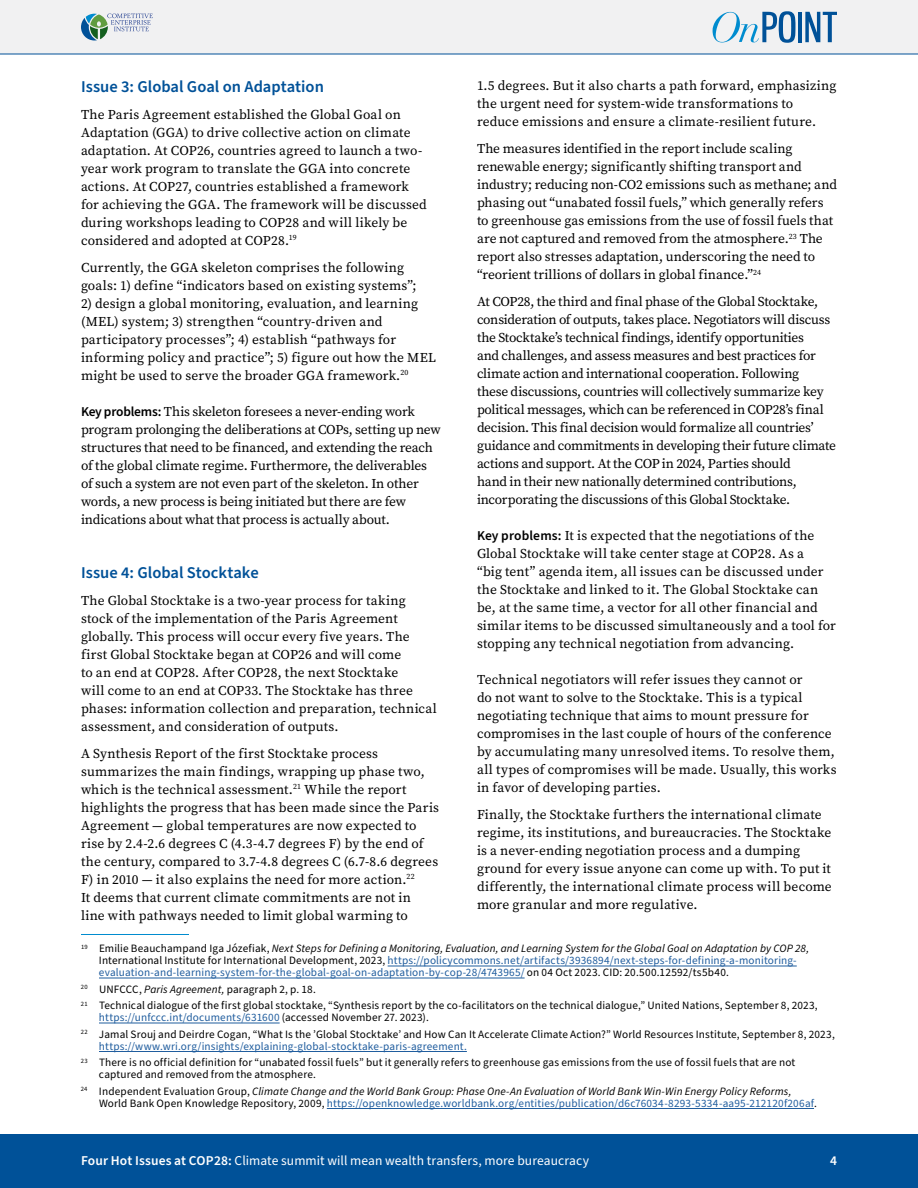
<style>
.page{position:relative;width:918px;height:1188px;background:#fff}
.page>*{position:absolute;margin:0;border:0;box-sizing:border-box;transform-origin:0 0}
.t1{font:600 16.5px "Source Sans Pro";color:#005198}
.P_Semi_to_colon{font:13.5px/18px "Source Serif Pro";letter-spacing:.005em;color:#000}
.P_Semi_to_colon-2{font:13.5px/18px "Source Serif Pro";letter-spacing:-.02em;color:#000}
.P_Semi_to_colon-3{font:13.5px/18px "Source Serif Pro";letter-spacing:-.015em;color:#000}
.t2{font:13.5px "Source Sans Pro";letter-spacing:.005em;color:#fff}
.t3{font:600 13.5px "Source Sans Pro";color:#fff}
.Footnote_Text{font:11.25px/12px "Source Sans Pro";letter-spacing:.015em;color:#000}
.Footnote_Text-2{font:11.25px/12px "Source Sans Pro";letter-spacing:.015em;color:#205d9e}
.Footnote_Text-3{font:italic 11.25px/12px "Source Sans Pro";letter-spacing:.01em;color:#000}
.s1{font-family:"Source Sans Pro";font-weight:600}
.s2{color:#000}
.s3{font-style:italic;color:#000}
.s4{font-style:italic}
.s5{color:#205d9e}
.s6{font-style:normal}
.s7{font-style:normal;color:#205d9e}
.s8{font-weight:600}
</style>
<div class="page">
<hr style="left:81px;top:934px;width:108px;height:1px;background:#008ccf">
<hr style="left:388px;top:966px;width:409px;height:1px;background:#205d9e">
<hr style="left:99px;top:978px;width:426px;height:1px;background:#205d9e">
<hr style="left:99px;top:1023px;width:181px;height:1px;background:#205d9e">
<hr style="left:99px;top:1051px;width:368px;height:1px;background:#205d9e">
<hr style="left:327px;top:1108px;width:487px;height:1px;background:#205d9e">
<div style="left:0;top:0;width:918px;height:54px;background:#f1f1f2"></div>
<svg style="left:713px;top:11px;width:83px;height:32px"></svg>
<svg style="left:805px;top:12px;width:32px;height:30px"></svg>
<hr style="left:798px;top:12px;width:4px;height:30px;background:#005198">
<svg style="left:81px;top:14px;width:72px;height:26px"></svg>
<div style="left:0;top:1134px;width:918px;height:54px;background:#005198"></div>
<p class="P_Semi_to_colon" style="left:477px;top:77px;width:361px">1.5 degrees. But it also charts a path forward, emphasizing the urgent need for system-wide transformations to reduce emissions and ensure a climate-resilient future.</p>
<p class="P_Semi_to_colon" style="left:477px;top:140px;width:361px">The measures identified in the report include scaling renewable energy; significantly shifting transport and industry; reducing non-CO2 emissions such as methane; and phasing out “unabated fossil fuels,” which generally refers to greenhouse gas emissions from the use of fossil fuels that are not captured and removed from the atmosphere.<sup>23</sup> The report also stresses adaptation, underscoring the need to “reorient trillions of dollars in global finance.”<sup>24</sup></p>
<p class="P_Semi_to_colon-2" style="left:477px;top:293px;width:361px">At COP28, the third and final phase of the Global Stocktake, consideration of outputs, takes place. Negotiators will discuss the Stocktake’s technical findings, identify opportunities<br>and challenges, and assess measures and best practices for climate action and international cooperation. Following<br>these discussions, countries will collectively summarize key political messages, which can be referenced in COP28’s final decision. This final decision would formalize all countries’ guidance and commitments in developing their future climate actions and support. At the COP in 2024, Parties should<br>hand in their new nationally determined contributions, incorporating the discussions of this Global Stocktake.</p>
<p class="P_Semi_to_colon" style="left:477px;top:527px;width:360px"><span class="s1">Key problems:</span> It is expected that the negotiations of the Global Stocktake will take center stage at COP28. As a<br>“big tent” agenda item, all issues can be discussed under the Stocktake and linked to it. The Global Stocktake can be, at the same time, a vector for all other financial and similar items to be discussed simultaneously and a tool for stopping any technical negotiation from advancing.</p>
<p class="P_Semi_to_colon" style="left:477px;top:671px;width:361px">Technical negotiators will refer issues they cannot or<br>do not want to solve to the Stocktake. This is a typical negotiating technique that aims to mount pressure for compromises in the last couple of hours of the conference by accumulating many unresolved items. To resolve them, all types of compromises will be made. Usually, this works in favor of developing parties.</p>
<p class="P_Semi_to_colon" style="left:477px;top:806px;width:356px">Finally, the Stocktake furthers the international climate regime, its institutions, and bureaucracies. The Stocktake is a never-ending negotiation process and a dumping ground for every issue anyone can come up with. To put it differently, the international climate process will become more granular and more regulative.</p>
<h1 class="t1" style="left:81px;top:75px;width:244px">Issue 3: Global Goal on Adaptation</h1>
<p class="P_Semi_to_colon" style="left:81px;top:105px;width:347px">The Paris Agreement established the Global Goal on Adaptation (GGA) to drive collective action on climate adaptation. At COP26, countries agreed to launch a two&shy;year work program to translate the GGA into concrete actions. At COP27, countries established a framework for achieving the GGA. The framework will be discussed during workshops leading to COP28 and will likely be considered and adopted at COP28.<sup>19</sup></p>
<p class="P_Semi_to_colon" style="left:81px;top:258px;width:337px">Currently, the GGA skeleton comprises the following goals: 1) define “indicators based on existing systems”;</p>
<p class="P_Semi_to_colon" style="left:81px;top:294px;width:357px">2) design a global monitoring, evaluation, and learning (MEL) system; 3) strengthen “country-driven and participatory processes”; 4) establish “pathways for informing policy and practice”; 5) figure out how the MEL might be used to serve the broader GGA framework.<sup>20</sup></p>
<p class="P_Semi_to_colon-3" style="left:81px;top:402px;width:361px"><span class="s1">Key problems:</span> This skeleton foresees a never-ending work program prolonging the deliberations at COPs, setting up new structures that need to be financed, and extending the reach of the global climate regime. Furthermore, the deliverables of such a system are not even part of the skeleton. In other words, a new process is being initiated but there are few indications about what that process is actually about.</p>
<h1 class="t1" style="left:81px;top:561px;width:179px">Issue 4: Global Stocktake</h1>
<p class="P_Semi_to_colon" style="left:81px;top:591px;width:357px">The Global Stocktake is a two-year process for taking stock of the implementation of the Paris Agreement globally. This process will occur every five years. The first Global Stocktake began at COP26 and will come<br>to an end at COP28. After COP28, the next Stocktake<br>will come to an end at COP33. The Stocktake has three phases: information collection and preparation, technical assessment, and consideration of outputs.</p>
<p class="P_Semi_to_colon" style="left:81px;top:744px;width:360px">A Synthesis Report of the first Stocktake process summarizes the main findings, wrapping up phase two, which is the technical assessment.<sup>21</sup> While the report highlights the progress that has been made since the Paris Agreement — global temperatures are now expected to rise by 2.4-2.6 degrees C (4.3-4.7 degrees F) by the end of the century, compared to 3.7-4.8 degrees C (6.7-8.6 degrees F) in 2010 — it also explains the need for more action.<sup>22<br></sup>It deems that current climate commitments are not in<br>line with pathways needed to limit global warming to</p>
<p class="Footnote_Text-2" style="left:99px;top:943px;width:712px;text-indent:-18px"><sup>19</sup> <span class="s2">Emilie Beauchampand Iga Józefiak,</span> <span class="s3">Next Steps for Defining a Monitoring, Evaluation, and Learning System for the Global Goal on Adaptation by COP 28,<br></span><span class="s2">International Institute for International Development, 2023,</span> https://policycommons.net/artifacts/3936894/next-steps-for-defining-a-monitoring&shy;evaluation-and-learning-system-for-the-global-goal-on-adaptation-by-cop-28/4743965/ <span class="s2">on 04 Oct 2023. CID: 20.500.12592/ts5b40.</span></p>
<p class="Footnote_Text" style="left:81px;top:984px;width:236px"><sup>20</sup> UNFCCC, <span class="s4">Paris Agreement,</span> paragraph 2, p. 18.</p>
<p class="Footnote_Text" style="left:99px;top:1000px;width:720px;text-indent:-18px"><sup>21</sup> Technical dialogue of the first global stocktake, “Synthesis report by the co-facilitators on the technical dialogue,” United Nations, September 8, 2023, <span class="s5">https://unfccc.int/documents/631600</span> (accessed November 27. 2023).</p>
<p class="Footnote_Text" style="left:99px;top:1029px;width:737px;text-indent:-18px"><sup>22</sup> Jamal Srouj and Deirdre Cogan, “What Is the ’Global Stocktake’ and How Can It Accelerate Climate Action?” World Resources Institute, September 8, 2023, <span class="s5">https://www.wri.org/insights/explaining-global-stocktake-paris-agreement.</span></p>
<p class="Footnote_Text" style="left:99px;top:1057px;width:698px;text-indent:-18px"><sup>23</sup> There is no official definition for “unabated fossil fuels” but it generally refers to greenhouse gas emissions from the use of fossil fuels that are not captured and removed from the atmosphere.</p>
<p class="Footnote_Text-3" style="left:99px;top:1086px;width:719px;text-indent:-18px"><sup>24</sup> <span class="s6">Independent Evaluation Group,</span> Climate Change and the World Bank Group: Phase One-An Evaluation of World Bank Win-Win Energy Policy Reforms,<br><span class="s6">World Bank Open Knowledge Repository, 2009,</span> <span class="s7">https://openknowledge.worldbank.org/entities/publication/d6c76034-8293-5334-aa95-212120f206af</span><span class="s6">.</span></p>
<p class="t2" style="left:81px;top:1152px;width:510px"><span class="s8">Four Hot Issues at COP28:</span> Climate summit will mean wealth transfers, more bureaucracy</p>
<p class="t3" style="left:830px;top:1152px;width:8px">4</p>
</div>
